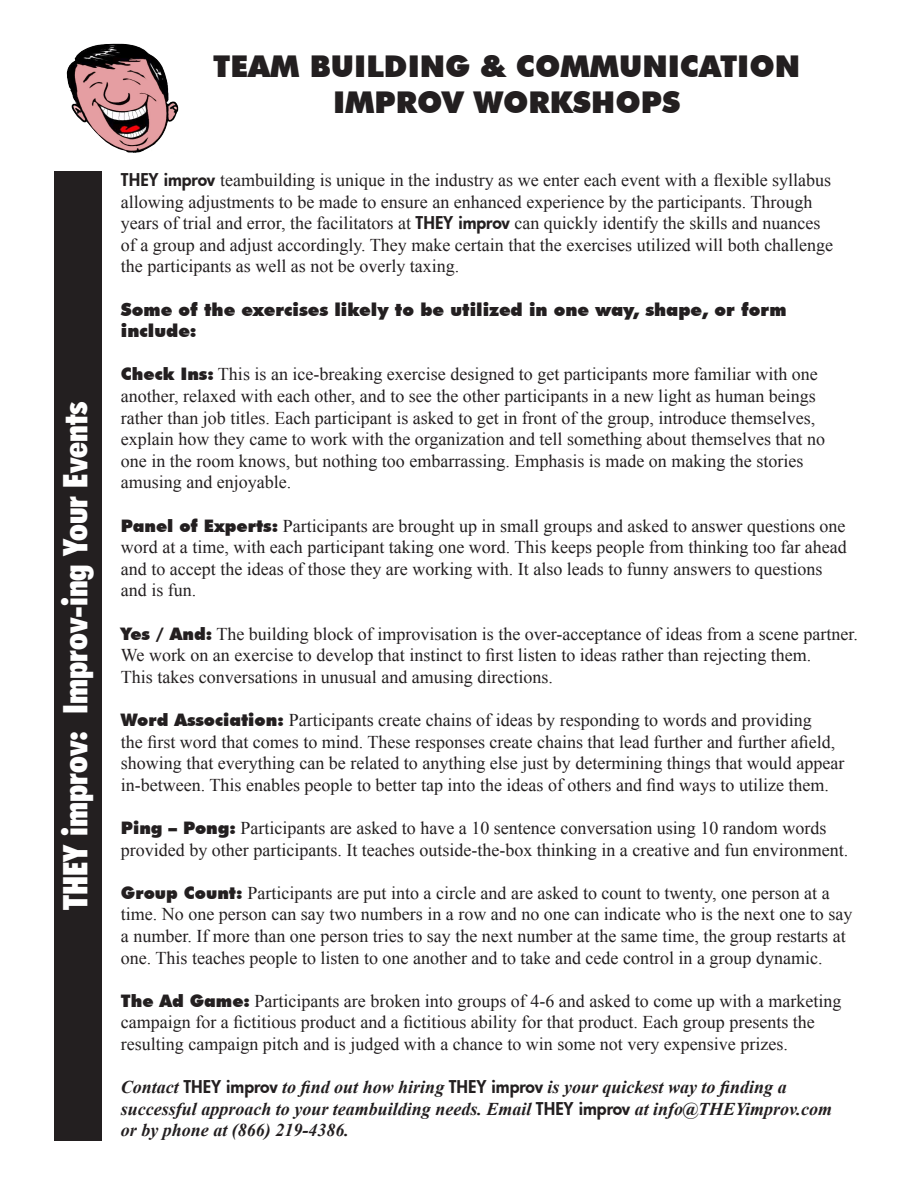
<style>
.page{position:relative;width:918px;height:1188px;background:#fff}
.page>*{position:absolute;margin:0;border:0;box-sizing:border-box;transform-origin:0 0}
.t1{font:900 condensed 33.75px "Futura BT";color:#fff}
.Heading_1{font:900 30px "Futura BT";color:#231f20}
.t2{font:18px/21.6px "Times New Roman";color:#231f20}
.t3{font:italic 700 18px "Times New Roman";color:#231f20}
.t4{font:900 18px/21.6px "Futura BT";color:#231f20}
.s1{font-family:"Futura";font-weight:800;font-size:17.25px}
.s2{font-family:"Futura BT";font-weight:900;font-size:17.25px}
.s3{font-family:"Futura";font-weight:800;font-style:normal;font-size:17.25px}
</style>
<div class="page">
<img style="left:66px;top:43px;width:113px;height:110px">
<div style="left:54px;top:171px;width:47px;height:969px;background:#231f20"></div>
<p class="t1" style="left:55px;top:910px;width:510px;rotate:-90deg">THEY improv: Improv-ing Your Events</p>
<p class="Heading_1" style="left:213px;top:48px;width:588px">TEAM BUILDING &amp; COMMUNICATION</p>
<p class="Heading_1" style="left:333px;top:84px;width:349px">IMPROV WORKSHOPS</p>
<p class="t2" style="left:121px;top:169px;width:712px"><span class="s1">THEY improv</span> teambuilding is unique in the industry as we enter each event with a flexible syllabus</p>
<p class="t2" style="left:121px;top:190px;width:693px">allowing adjustments to be made to ensure an enhanced experience by the participants. Through</p>
<p class="t2" style="left:121px;top:212px;width:701px">years of trial and error, the facilitators at <span class="s1">THEY improv</span> can quickly identify the skills and nuances</p>
<p class="t2" style="left:121px;top:233px;width:714px">of a group and adjust accordingly. They make certain that the exercises utilized will both challenge</p>
<p class="t2" style="left:121px;top:255px;width:340px">the participants as well as not be overly taxing.</p>
<p class="t4" style="left:121px;top:298px;width:667px">Some of the exercises likely to be utilized in one way, shape, or form include:</p>
<p class="t2" style="left:121px;top:363px;width:698px"><span class="s2">Check Ins:</span> This is an ice-breaking exercise designed to get participants more familiar with one</p>
<p class="t2" style="left:121px;top:385px;width:696px">another, relaxed with each other, and to see the other participants in a new light as human beings</p>
<p class="t2" style="left:121px;top:406px;width:696px">rather than job titles. Each participant is asked to get in front of the group, introduce themselves,</p>
<p class="t2" style="left:121px;top:428px;width:706px">explain how they came to work with the organization and tell something about themselves that no</p>
<p class="t2" style="left:121px;top:449px;width:684px">one in the room knows, but nothing too embarrassing. Emphasis is made on making the stories</p>
<p class="t2" style="left:121px;top:471px;width:172px">amusing and enjoyable.</p>
<p class="t2" style="left:121px;top:514px;width:726px"><span class="s2">Panel of Experts:</span> Participants are brought up in small groups and asked to answer questions one</p>
<p class="t2" style="left:121px;top:536px;width:727px">word at a time, with each participant taking one word. This keeps people from thinking too far ahead</p>
<p class="t2" style="left:121px;top:557px;width:703px">and to accept the ideas of those they are working with. It also leads to funny answers to questions</p>
<p class="t2" style="left:121px;top:579px;width:77px">and is fun.</p>
<p class="t2" style="left:121px;top:622px;width:738px"><span class="s2">Yes / And:</span> The building block of improvisation is the over-acceptance of ideas from a scene partner.</p>
<p class="t2" style="left:121px;top:644px;width:692px">We work on an exercise to develop that instinct to first listen to ideas rather than rejecting them.</p>
<p class="t2" style="left:121px;top:665px;width:433px">This takes conversations in unusual and amusing directions.</p>
<p class="t2" style="left:121px;top:709px;width:725px"><span class="s2">Word Association:</span> Participants create chains of ideas by responding to words and providing<br>the first word that comes to mind. These responses create chains that lead further and further afield, showing that everything can be related to anything else just by determining things that would appear in-between. This enables people to better tap into the ideas of others and find ways to utilize them.</p>
<p class="t2" style="left:121px;top:817px;width:707px"><span class="s2">Ping – Pong:</span> Participants are asked to have a 10 sentence conversation using 10 random words</p>
<p class="t2" style="left:121px;top:838px;width:729px">provided by other participants. It teaches outside-the-box thinking in a creative and fun environment.</p>
<p class="t2" style="left:121px;top:881px;width:733px"><span class="s2">Group Count:</span> Participants are put into a circle and are asked to count to twenty, one person at a time. No one person can say two numbers in a row and no one can indicate who is the next one to say a number. If more than one person tries to say the next number at the same time, the group restarts at</p>
<p class="t2" style="left:121px;top:946px;width:703px">one. This teaches people to listen to one another and to take and cede control in a group dynamic.</p>
<p class="t2" style="left:121px;top:989px;width:722px"><span class="s2">The Ad Game:</span> Participants are broken into groups of 4-6 and asked to come up with a marketing</p>
<p class="t2" style="left:121px;top:1011px;width:695px">campaign for a fictitious product and a fictitious ability for that product. Each group presents the</p>
<p class="t2" style="left:121px;top:1033px;width:668px">resulting campaign pitch and is judged with a chance to win some not very expensive prizes.</p>
<p class="t3" style="left:121px;top:1075px;width:667px">Contact <span class="s3">THEY improv</span> to find out how hiring <span class="s3">THEY improv</span> is your quickest way to finding a</p>
<p class="t3" style="left:121px;top:1096px;width:713px">successful approach to your teambuilding needs. Email <span class="s3">THEY improv</span> at info@THEYimprov.com</p>
<p class="t3" style="left:121px;top:1118px;width:229px">or by phone at (866) 219-4386.</p>
</div>
